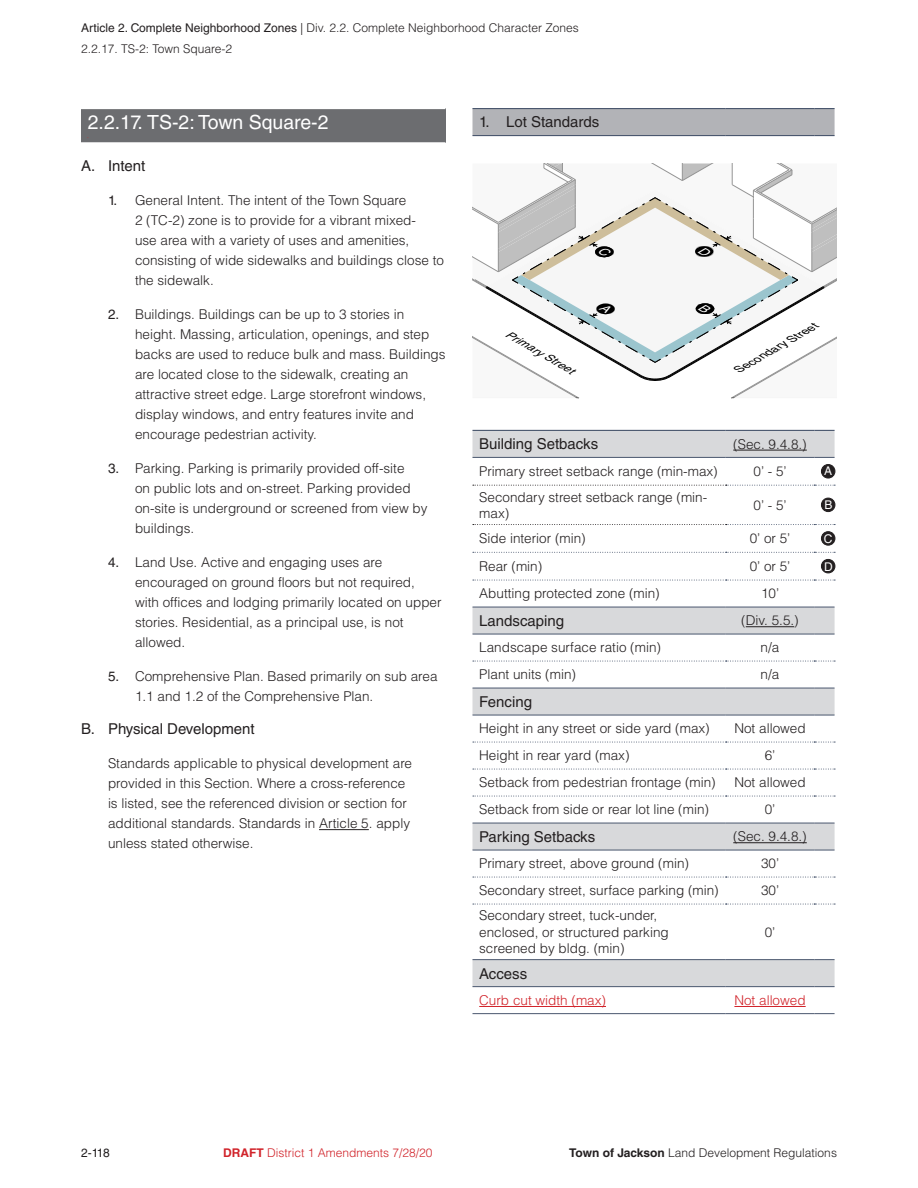
<style>
.page{position:relative;width:918px;height:1188px;background:#fff}
.page>*{position:absolute;margin:0;border:0;box-sizing:border-box;transform-origin:0 0}
.t1{font:19.5px "Helvetica LT Std";color:#fff}
.t2{font:15px "Helvetica LT Std";color:#231f20}
.t3{font:300 13.5px/20.1px "Helvetica LT Std";color:#231f20}
.t4{font:300 13.5px "Helvetica LT Std";color:#d1232a}
.t5{font:300 12px/20.2px "Helvetica LT Std";color:#231f20}
.t6{font:300 12px "Helvetica LT Std";color:#d1232a}
.t7{font:12px "Helvetica LT Std";color:#231f20}
.t8{font:12px "Helvetica LT Std";color:#fff}
.t9{font:italic 10.35px "Helvetica";color:#000;scale:1.15 1}
.s1{font-weight:400}
.s2{font-weight:700}
</style>
<div class="page">
<hr style="left:319px;top:829px;width:50px;height:1px;background:#231f20">
<div style="left:81px;top:109px;width:365px;height:34px;background:#6c6d70"></div>
<hr style="left:81px;top:142px;width:365px;height:1px;background:#fff">
<svg style="left:472px;top:108px;width:363px;height:28px;background:#aaacb1"></svg>
<svg style="left:472px;top:431px;width:363px;height:555px"></svg>
<svg style="left:473px;top:580px;width:362px;height:1px"></svg>
<svg style="left:473px;top:552px;width:362px;height:1px"></svg>
<hr style="left:726px;top:607px;width:88px;height:1px;background:#4a576e">
<svg style="left:814px;top:607px;width:21px;height:1px"></svg>
<hr style="left:726px;top:634px;width:88px;height:1px;background:#4a576e">
<svg style="left:814px;top:634px;width:21px;height:1px"></svg>
<hr style="left:472px;top:607px;width:254px;height:1px;background:#4a576e">
<hr style="left:472px;top:634px;width:254px;height:1px;background:#4a576e">
<hr style="left:472px;top:430px;width:254px;height:1px;background:#4a576e">
<hr style="left:726px;top:430px;width:88px;height:1px;background:#4a576e">
<svg style="left:814px;top:430px;width:21px;height:1px"></svg>
<hr style="left:472px;top:457px;width:254px;height:1px;background:#4a576e">
<hr style="left:726px;top:457px;width:88px;height:1px;background:#4a576e">
<svg style="left:814px;top:457px;width:21px;height:1px"></svg>
<svg style="left:473px;top:485px;width:362px;height:1px"></svg>
<svg style="left:473px;top:524px;width:362px;height:1px"></svg>
<svg style="left:473px;top:661px;width:362px;height:1px"></svg>
<hr style="left:472px;top:688px;width:254px;height:1px;background:#4a576e">
<hr style="left:726px;top:688px;width:88px;height:1px;background:#4a576e">
<svg style="left:814px;top:688px;width:21px;height:1px"></svg>
<svg style="left:472px;top:715px;width:363px;height:109px"></svg>
<hr style="left:472px;top:959px;width:254px;height:1px;background:#4a576e">
<hr style="left:726px;top:959px;width:88px;height:1px;background:#4a576e">
<svg style="left:814px;top:959px;width:21px;height:1px"></svg>
<hr style="left:472px;top:850px;width:254px;height:1px;background:#4a576e">
<hr style="left:726px;top:850px;width:88px;height:1px;background:#4a576e">
<svg style="left:814px;top:850px;width:21px;height:1px"></svg>
<hr style="left:472px;top:986px;width:254px;height:1px;background:#4a576e">
<hr style="left:726px;top:986px;width:88px;height:1px;background:#4a576e">
<svg style="left:814px;top:986px;width:21px;height:1px"></svg>
<svg style="left:473px;top:877px;width:362px;height:1px"></svg>
<hr style="left:472px;top:1013px;width:254px;height:1px;background:#4a576e">
<hr style="left:726px;top:1013px;width:88px;height:1px;background:#4a576e">
<svg style="left:473px;top:904px;width:362px;height:1px"></svg>
<svg style="left:814px;top:1013px;width:21px;height:1px"></svg>
<hr style="left:733px;top:450px;width:74px;height:1px;background:#231f20">
<div style="left:821px;top:465px;width:14px;height:13px;background:#231f20;border-radius:50%"></div>
<div style="left:821px;top:464px;width:14px;height:14px;border:1px solid #231f20;border-radius:50%"></div>
<div style="left:821px;top:498px;width:14px;height:14px;background:#231f20;border-radius:50%"></div>
<div style="left:821px;top:498px;width:14px;height:14px;border:1px solid #231f20;border-radius:50%"></div>
<div style="left:821px;top:532px;width:14px;height:13px;background:#231f20;border-radius:50%"></div>
<div style="left:821px;top:531px;width:14px;height:15px;border:1px solid #231f20;border-radius:50%"></div>
<div style="left:821px;top:559px;width:14px;height:14px;background:#231f20;border-radius:50%"></div>
<div style="left:821px;top:559px;width:14px;height:14px;border:1px solid #231f20;border-radius:50%"></div>
<hr style="left:746px;top:626px;width:48px;height:1px;background:#231f20">
<hr style="left:733px;top:842px;width:74px;height:1px;background:#231f20">
<hr style="left:479px;top:1006px;width:127px;height:1px;background:#d1232a">
<hr style="left:734px;top:1006px;width:72px;height:1px;background:#d1232a">
<svg style="left:472px;top:164px;width:365px;height:234px"></svg>
<p class="t5" style="left:81px;top:18px;width:499px"><span class="s1">Article 2. Complete Neighborhood Zones</span> | Div. 2.2. Complete Neighborhood Character Zones<br>2.2.17. TS-2: Town Square-2</p>
<h1 class="t1" style="left:88px;top:111px;width:242px">2.2.17. TS-2: Town Square-2</h1>
<p class="t2" style="left:81px;top:157px;width:66px">A. Intent</p>
<p class="t3" style="left:135px;top:190px;width:311px;text-indent:-27px"><span class="s1">1.</span> General Intent. The intent of the Town Square<br>2 (TC-2) zone is to provide for a vibrant mixed-<br>use area with a variety of uses and amenities, consisting of wide sidewalks and buildings close to the sidewalk.</p>
<p class="t3" style="left:135px;top:304px;width:312px;text-indent:-27px"><span class="s1">2.</span> Buildings. Buildings can be up to 3 stories in height. Massing, articulation, openings, and step backs are used to reduce bulk and mass. Buildings are located close to the sidewalk, creating an attractive street edge. Large storefront windows, display windows, and entry features invite and encourage pedestrian activity.</p>
<p class="t3" style="left:135px;top:458px;width:294px;text-indent:-27px"><span class="s1">3.</span> Parking. Parking is primarily provided off-site<br>on public lots and on-street. Parking provided on-site is underground or screened from view by buildings.</p>
<p class="t3" style="left:135px;top:552px;width:308px;text-indent:-27px"><span class="s1">4.</span> Land Use. Active and engaging uses are encouraged on ground floors but not required, with offices and lodging primarily located on upper stories. Residential, as a principal use, is not allowed.</p>
<p class="t3" style="left:135px;top:666px;width:304px;text-indent:-27px"><span class="s1">5.</span> Comprehensive Plan. Based primarily on sub area<br>1.1 and 1.2 of the Comprehensive Plan.</p>
<p class="t2" style="left:81px;top:720px;width:175px">B. Physical Development</p>
<p class="t3" style="left:108px;top:753px;width:306px">Standards applicable to physical development are provided in this Section. Where a cross-reference is listed, see the referenced division or section for additional standards. Standards in Article 5. apply unless stated otherwise.</p>
<p class="t2" style="left:479px;top:113px;width:121px">1. Lot Standards</p>
<p class="t9" style="left:510px;top:326px;width:68px;rotate:30deg">Primary Street</p>
<p class="t9" style="left:734px;top:363px;width:82px;rotate:-30deg">Secondary Street</p>
<p class="t2" style="left:479px;top:435px;width:120px">Building Setbacks</p>
<p class="t3" style="left:733px;top:434px;width:75px">(Sec. 9.4.8.)</p>
<p class="t3" style="left:479px;top:461px;width:240px">Primary street setback range (min-max)</p>
<p class="t3" style="left:754px;top:461px;width:35px">0’ - 5’</p>
<p class="t8" style="left:824px;top:464px;width:10px">A</p>
<p class="t3" style="left:479px;top:489px;width:230px;line-height:16.2px">Secondary street setback range (min&shy;max)</p>
<p class="t3" style="left:754px;top:495px;width:35px">0’ - 5’</p>
<p class="t8" style="left:824px;top:498px;width:10px">B</p>
<p class="t3" style="left:479px;top:528px;width:108px">Side interior (min)</p>
<p class="t3" style="left:750px;top:528px;width:42px">0’ or 5’</p>
<p class="t8" style="left:824px;top:531px;width:10px">C</p>
<p class="t3" style="left:479px;top:556px;width:65px">Rear (min)</p>
<p class="t3" style="left:750px;top:556px;width:42px">0’ or 5’</p>
<p class="t8" style="left:824px;top:559px;width:10px">D</p>
<p class="t3" style="left:479px;top:583px;width:182px">Abutting protected zone (min)</p>
<p class="t3" style="left:761px;top:583px;width:20px">10’</p>
<p class="t2" style="left:479px;top:612px;width:87px">Landscaping</p>
<p class="t3" style="left:741px;top:610px;width:59px">(Div. 5.5.)</p>
<p class="t3" style="left:479px;top:637px;width:183px">Landscape surface ratio (min)</p>
<p class="t3" style="left:761px;top:637px;width:20px">n/a</p>
<p class="t3" style="left:479px;top:664px;width:98px">Plant units (min)</p>
<p class="t3" style="left:761px;top:664px;width:20px">n/a</p>
<p class="t2" style="left:479px;top:693px;width:54px">Fencing</p>
<p class="t3" style="left:479px;top:718px;width:232px">Height in any street or side yard (max)</p>
<p class="t3" style="left:734px;top:718px;width:73px">Not allowed</p>
<p class="t3" style="left:479px;top:745px;width:152px">Height in rear yard (max)</p>
<p class="t3" style="left:765px;top:745px;width:12px">6’</p>
<p class="t3" style="left:479px;top:772px;width:238px">Setback from pedestrian frontage (min)</p>
<p class="t3" style="left:734px;top:772px;width:73px">Not allowed</p>
<p class="t3" style="left:479px;top:799px;width:231px">Setback from side or rear lot line (min)</p>
<p class="t3" style="left:765px;top:799px;width:12px">0’</p>
<p class="t2" style="left:479px;top:828px;width:118px">Parking Setbacks</p>
<p class="t3" style="left:733px;top:826px;width:75px">(Sec. 9.4.8.)</p>
<p class="t3" style="left:479px;top:853px;width:211px">Primary street, above ground (min)</p>
<p class="t3" style="left:761px;top:853px;width:20px">30’</p>
<p class="t3" style="left:479px;top:880px;width:241px">Secondary street, surface parking (min)</p>
<p class="t3" style="left:761px;top:880px;width:20px">30’</p>
<p class="t3" style="left:479px;top:907px;width:191px;line-height:16.2px">Secondary street, tuck-under, enclosed, or structured parking screened by bldg. (min)</p>
<p class="t3" style="left:765px;top:922px;width:12px">0’</p>
<p class="t2" style="left:479px;top:965px;width:50px">Access</p>
<p class="t4" style="left:479px;top:992px;width:128px">Curb cut width (max)</p>
<p class="t4" style="left:734px;top:992px;width:73px">Not allowed</p>
<p class="t7" style="left:81px;top:1146px;width:30px">2-118</p>
<p class="t6" style="left:223px;top:1146px;width:211px"><span class="s2">DRAFT</span> District 1 Amendments 7/28/20</p>
<p class="t5" style="left:569px;top:1143px;width:269px"><span class="s2">Town of Jackson</span> Land Development Regulations</p>
</div>
